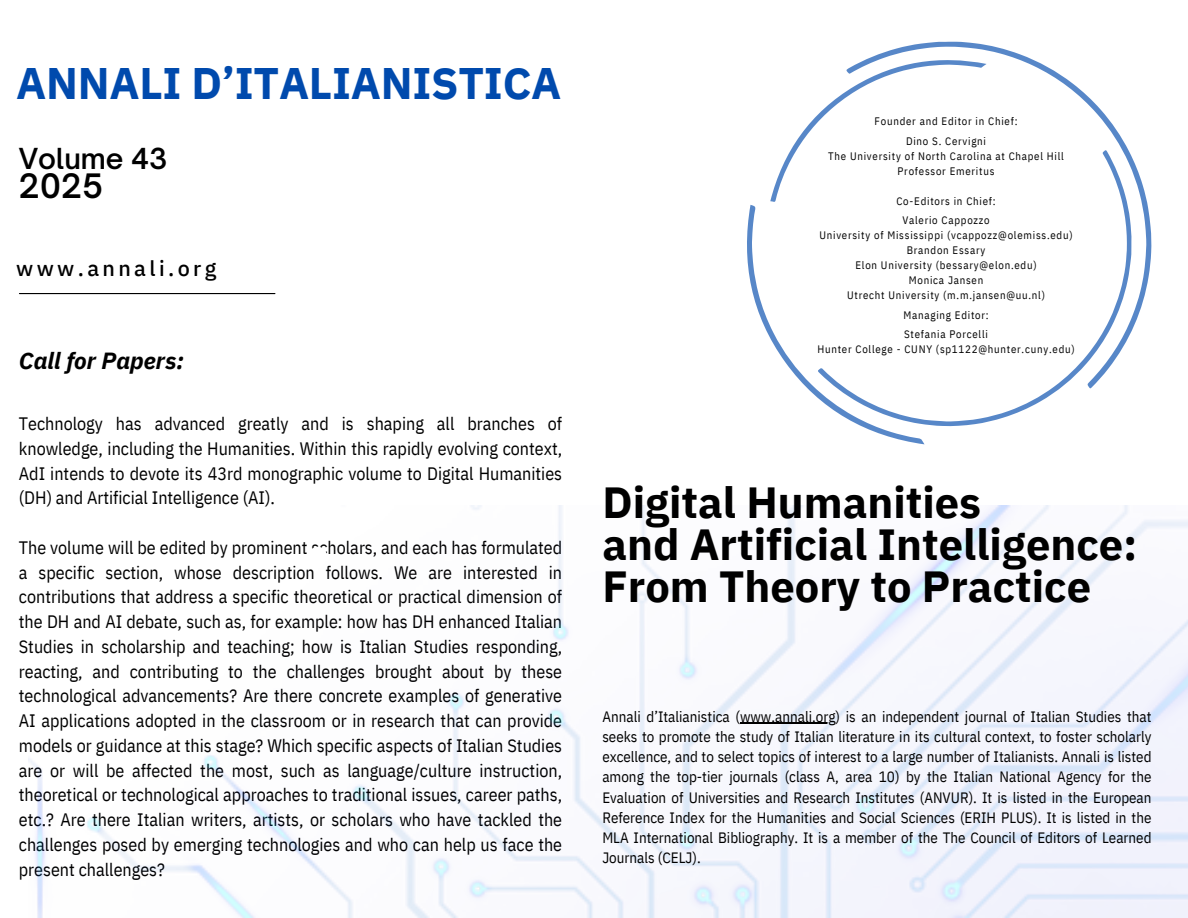
<style>
.page{position:relative;width:1188px;height:918px;background:#fff}
.page>*{position:absolute;margin:0;border:0;box-sizing:border-box;transform-origin:0 0}
.t1{font:700 44.1px "IBM Plex Sans";letter-spacing:-.005em;color:#004aad}
.t2{font:700 43.5px "IBM Plex Sans";color:#000}
.t3{font:600 32.25px "Open Sauce One";color:#000}
.t4{font:600 27.75px "Open Sauce One";color:#000}
.t5{font:italic 700 23.25px "IBM Plex Sans";color:#000}
.t6{font:500 21.45px "IBM Plex Sans";letter-spacing:.155em;color:#000}
.t7{font:18px/24.8px "IBM Plex Sans Cond";color:#000;text-align:justify}
.t8{font:15px/20.2px "IBM Plex Sans Cond";color:#000;text-align:justify}
.t9{font:10.8px "IBM Plex Sans Cond";letter-spacing:.07em;color:#000}
</style>
<div class="page">
<hr style="left:19px;top:293px;width:256px;height:1px;background:#000">
<svg style="left:877px;top:42px;width:274px;height:288px"></svg>
<svg style="left:987px;top:150px;width:145px;height:272px"></svg>
<svg style="left:747px;top:55px;width:240px;height:389px"></svg>
<img style="left:28px;top:505px;width:1160px;height:413px">
<hr style="left:740px;top:723px;width:96px;height:1px;background:#000">
<p class="t1" style="left:16px;top:54px;width:547px">ANNALI D’ITALIANISTICA</p>
<p class="t4" style="left:19px;top:141px;width:150px">Volume 43</p>
<p class="t3" style="left:19px;top:166px;width:86px">2025</p>
<p class="t6" style="left:16px;top:254px;width:202px">www.annali.org</p>
<p class="t5" style="left:19px;top:345px;width:167px">Call for Papers:</p>
<p class="t7" style="left:19px;top:411px;width:545px">Technology has advanced greatly and is shaping all branches of knowledge, including the Humanities. Within this rapidly evolving context, AdI intends to devote its 43rd monographic volume to Digital Humanities (DH) and Artificial Intelligence (AI).</p>
<p class="t7" style="left:19px;top:535px;width:545px">The volume will be edited by prominent scholars, and each has formulated a specific section, whose description follows. We are interested in contributions that address a specific theoretical or practical dimension of the DH and AI debate, such as, for example: how has DH enhanced Italian Studies in scholarship and teaching; how is Italian Studies responding, reacting, and contributing to the challenges brought about by these technological advancements? Are there concrete examples of generative AI applications adopted in the classroom or in research that can provide models or guidance at this stage? Which specific aspects of Italian Studies are or will be affected the most, such as language/culture instruction, theoretical or technological approaches to traditional issues, career paths, etc.? Are there Italian writers, artists, or scholars who have tackled the challenges posed by emerging technologies and who can help us face the present challenges?</p>
<p class="t9" style="left:875px;top:114px;width:144px">Founder and Editor in Chief:</p>
<p class="t9" style="left:906px;top:134px;width:82px">Dino S. Cervigni</p>
<p class="t9" style="left:828px;top:149px;width:237px">The University of North Carolina at Chapel Hill</p>
<p class="t9" style="left:898px;top:164px;width:98px">Professor Emeritus</p>
<p class="t9" style="left:896px;top:194px;width:101px">Co-Editors in Chief:</p>
<p class="t9" style="left:902px;top:213px;width:89px">Valerio Cappozzo</p>
<p class="t9" style="left:819px;top:228px;width:255px">University of Mississippi (vcappozz@olemiss.edu)</p>
<p class="t9" style="left:907px;top:243px;width:80px">Brandon Essary</p>
<p class="t9" style="left:855px;top:258px;width:183px">Elon University (bessary@elon.edu)</p>
<p class="t9" style="left:909px;top:273px;width:76px">Monica Jansen</p>
<p class="t9" style="left:847px;top:288px;width:199px">Utrecht University (m.m.jansen@uu.nl)</p>
<p class="t9" style="left:903px;top:308px;width:87px">Managing Editor:</p>
<p class="t9" style="left:904px;top:327px;width:85px">Stefania Porcelli</p>
<p class="t9" style="left:817px;top:342px;width:259px">Hunter College - CUNY (sp1122@hunter.cuny.edu)</p>
<p class="t2" style="left:602px;top:474px;width:380px">Digital Humanities</p>
<p class="t2" style="left:602px;top:515px;width:537px">and Artificial Intelligence:</p>
<p class="t2" style="left:602px;top:557px;width:490px">From Theory to Practice</p>
<p class="t8" style="left:602px;top:706px;width:551px">Annali d’Italianistica (www.annali.org) is an independent journal of Italian Studies that seeks to promote the study of Italian literature in its cultural context, to foster scholarly excellence, and to select topics of interest to a large number of Italianists. Annali is listed among the top-tier journals (class A, area 10) by the Italian National Agency for the Evaluation of Universities and Research Institutes (ANVUR). It is listed in the European Reference Index for the Humanities and Social Sciences (ERIH PLUS). It is listed in the MLA International Bibliography. It is a member of the The Council of Editors of Learned Journals (CELJ).</p>
</div>
